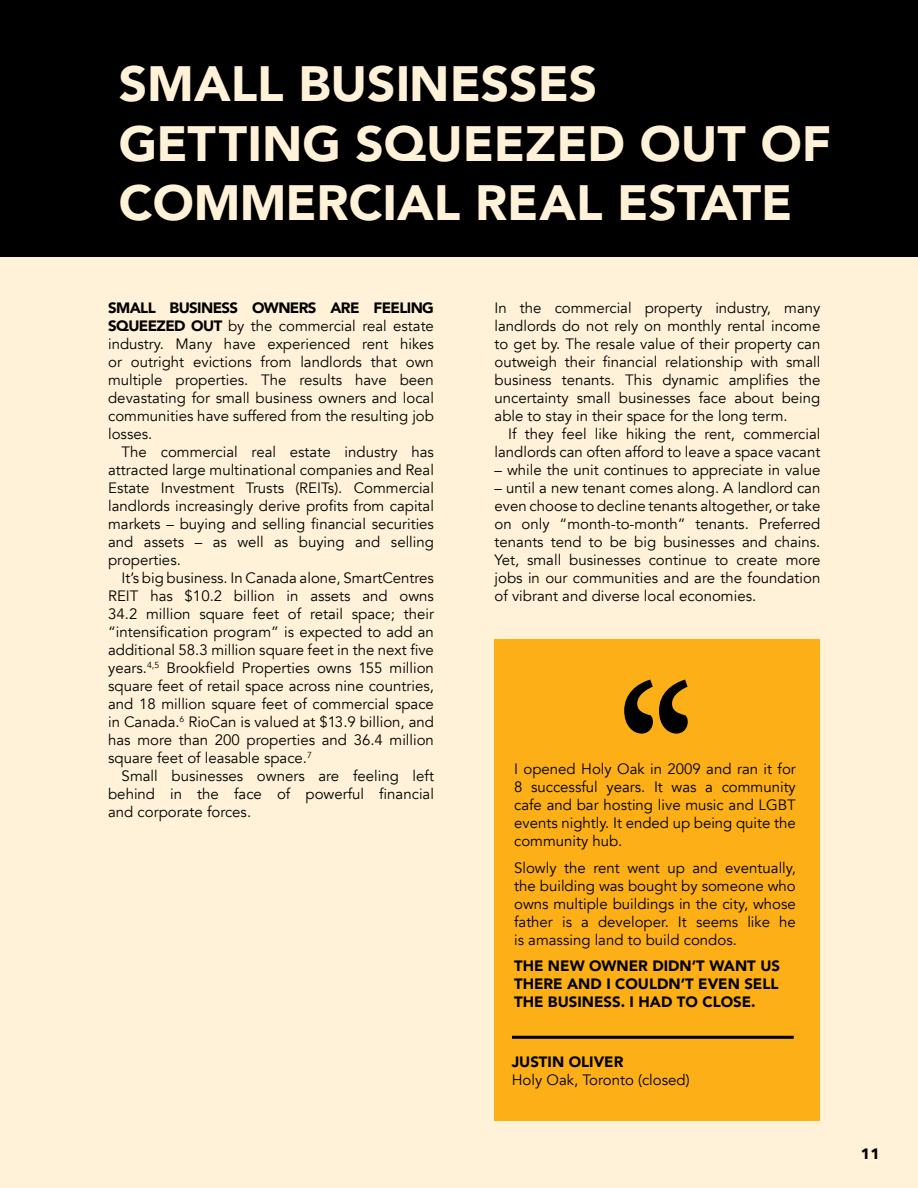
<style>
.page{position:relative;width:918px;height:1188px;background:#fff2d8}
.page>*{position:absolute;margin:0;border:0;box-sizing:border-box;transform-origin:0 0}
.t1{font:900 49.5px/59.4px "Avenir";color:#fff2d8}
.t2{font:15px/18px "Avenir";color:#000;text-align:justify}
.t3{font:900 15px/18px "Avenir";color:#000;text-align:justify}
.t4{font:700 15px "Avenir Next";color:#000101}
.s1{font-weight:900}
</style>
<div class="page">
<div style="left:0;top:0;width:918px;height:256px;background:#000"></div>
<div style="left:495px;top:639px;width:325px;height:482px;background:#fcaf17"></div>
<hr style="left:512px;top:1036px;width:282px;height:3px;background:#000101">
<svg style="left:624px;top:680px;width:64px;height:54px"></svg>
<h1 class="t1" style="left:119px;top:53px;width:714px">SMALL BUSINESSES<br>GETTING SQUEEZED OUT OF<br>COMMERCIAL REAL ESTATE</h1>
<p class="t2" style="left:108px;top:299px;width:327px"><span class="s1">SMALL BUSINESS OWNERS ARE FEELING SQUEEZED OUT</span> by the commercial real estate industry. Many have experienced rent hikes or outright evictions from landlords that own multiple properties. The results have been devastating for small business owners and local communities have suffered from the resulting job losses.</p>
<p class="t2" style="left:108px;top:443px;width:327px;text-indent:14px">The commercial real estate industry has attracted large multinational companies and Real Estate Investment Trusts (REITs). Commercial landlords increasingly derive profits from capital markets – buying and selling financial securities and assets – as well as buying and selling properties.</p>
<p class="t2" style="left:108px;top:569px;width:327px;text-indent:14px">It’s big business. In Canada alone, SmartCentres REIT has $10.2 billion in assets and owns 34.2 million square feet of retail space; their “intensification program” is expected to add an additional 58.3 million square feet in the next five years.<sup>4,5</sup> Brookfield Properties owns 155 million square feet of retail space across nine countries, and 18 million square feet of commercial space in Canada.<sup>6</sup> RioCan is valued at $13.9 billion, and has more than 200 properties and 36.4 million square feet of leasable space.<sup>7</sup></p>
<p class="t2" style="left:108px;top:767px;width:327px;text-indent:14px">Small businesses owners are feeling left behind in the face of powerful financial and corporate forces.</p>
<p class="t2" style="left:495px;top:299px;width:327px">In the commercial property industry, many landlords do not rely on monthly rental income to get by. The resale value of their property can outweigh their financial relationship with small business tenants. This dynamic amplifies the uncertainty small businesses face about being able to stay in their space for the long term.</p>
<p class="t2" style="left:495px;top:425px;width:327px;text-align:right">If they feel like hiking the rent, commercial landlords can often afford to leave a space vacant</p>
<p class="t2" style="left:495px;top:461px;width:327px">– while the unit continues to appreciate in value</p>
<p class="t2" style="left:495px;top:479px;width:327px">– until a new tenant comes along. A landlord can even choose to decline tenants altogether, or take on only “month-to-month” tenants. Preferred tenants tend to be big businesses and chains.<br>Yet, small businesses continue to create more jobs in our communities and are the foundation of vibrant and diverse local economies.</p>
<p class="t2" style="left:514px;top:761px;width:283px">I opened Holy Oak in 2009 and ran it for 8 successful years. It was a community cafe and bar hosting live music and LGBT events nightly. It ended up being quite the community hub.</p>
<p class="t2" style="left:514px;top:859px;width:283px">Slowly the rent went up and eventually, the building was bought by someone who owns multiple buildings in the city, whose father is a developer. It seems like he is amassing land to build condos.</p>
<p class="t3" style="left:514px;top:956px;width:267px">THE NEW OWNER DIDN’T WANT US THERE AND I COULDN’T EVEN SELL THE BUSINESS. I HAD TO CLOSE.</p>
<p class="t3" style="left:512px;top:1053px;width:113px">JUSTIN OLIVER</p>
<p class="t2" style="left:512px;top:1071px;width:179px">Holy Oak, Toronto (closed)</p>
<p class="t4" style="left:861px;top:1140px;width:21px">11</p>
</div>
